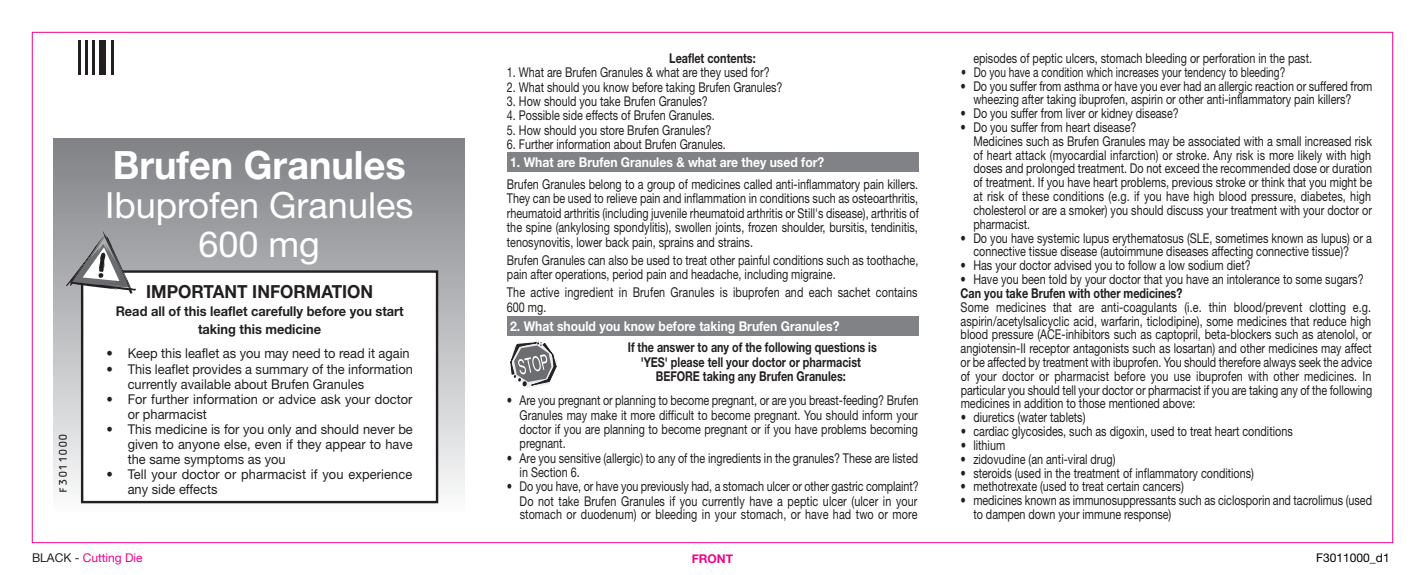
<style>
.page{position:relative;width:1425px;height:575px;background:#fff}
.page>*{position:absolute;margin:0;border:0;box-sizing:border-box;transform-origin:0 0}
.t1{font:700 39px "Helvetica Neue";color:#fff}
.t2{font:36px/39px "Helvetica Neue";color:#fff;text-align:center}
.t3{font:700 18px "Helvetica Neue";color:#231f20;scale:.95 1}
.t4{font:13.5px/13.8px "Helvetica Neue";color:#231f20;scale:.8 1}
.t5{font:13.5px/15px "Helvetica Neue";color:#231f20;scale:.95 1}
.t6{font:700 13.5px/14.4px "Helvetica Neue";color:#231f20;text-align:center;scale:.8 1}
.t7{font:700 13.5px "Helvetica Neue";color:#fff;scale:.9 1}
.t8{font:700 13.5px/18px "Helvetica Neue";color:#231f20;text-align:center;scale:.95 1}
.t9{font:13.5px "Helvetica Neue";color:#231f20;scale:.75 1}
.t10{font:12px "Helvetica Neue";color:#ed028c}
.t11{font:12px "Helvetica Neue";color:#000}
.t12{font:700 12px "Helvetica Neue";color:#ed028c}
.t13{font:10.5px "OCRB";color:#231f20}
.s1{color:#231f20}
</style>
<div class="page">
<div style="left:507px;top:152px;width:411px;height:19px;background:#808285"></div>
<div style="left:507px;top:316px;width:411px;height:19px;background:#808285"></div>
<div style="left:53px;top:138px;width:411px;height:373px;background:linear-gradient(to bottom,#808286,#f6f6f8)"></div>
<div style="left:82px;top:271px;width:355px;height:230px;background:#fff"></div>
<div style="left:81px;top:270px;width:357px;height:232px;border:2px solid #231f20"></div>
<svg style="left:66px;top:231px;width:70px;height:62px"></svg>
<svg style="left:510px;top:340px;width:47px;height:47px"></svg>
<hr style="left:78px;top:40px;width:2px;height:34px;background:#231f20">
<hr style="left:85px;top:40px;width:2px;height:34px;background:#231f20">
<hr style="left:92px;top:40px;width:3px;height:34px;background:#231f20">
<div style="left:100px;top:40px;width:6px;height:34px;background:#231f20"></div>
<hr style="left:111px;top:40px;width:2px;height:34px;background:#231f20">
<p class="t13" style="left:57px;top:493px;width:62px;rotate:-90deg">F3011000</p>
<h1 class="t1" style="left:113px;top:141px;width:294px">Brufen Granules</h1>
<h2 class="t2" style="left:105px;top:185px;width:310px">Ibuprofen Granules<br>600 mg</h2>
<h3 class="t3" style="left:146px;top:280px;width:240px">IMPORTANT INFORMATION</h3>
<p class="t8" style="left:116px;top:302px;width:305px">Read all of this leaflet carefully before you start taking this medicine</p>
<p class="t5" style="left:106px;top:345px;width:321px">• Keep this leaflet as you may need to read it again</p>
<p class="t5" style="left:128px;top:360px;width:302px;text-indent:-21px">• This leaflet provides a summary of the information currently available about Brufen Granules</p>
<p class="t5" style="left:128px;top:390px;width:301px;text-indent:-21px">• For further information or advice ask your doctor or pharmacist</p>
<p class="t5" style="left:128px;top:420px;width:301px;text-align:justify;text-indent:-21px">• This medicine is for you only and should never be given to anyone else, even if they appear to have the same symptoms as you</p>
<p class="t5" style="left:128px;top:465px;width:301px;text-indent:-21px">• Tell your doctor or pharmacist if you experience any side effects</p>
<p class="t6" style="left:669px;top:50px;width:109px">Leaflet contents:</p>
<p class="t4" style="left:507px;top:65px;width:330px">1. What are Brufen Granules &amp; what are they used for?</p>
<p class="t4" style="left:507px;top:80px;width:346px">2. What should you know before taking Brufen Granules?</p>
<p class="t4" style="left:507px;top:94px;width:253px">3. How should you take Brufen Granules?</p>
<p class="t4" style="left:507px;top:108px;width:261px">4. Possible side effects of Brufen Granules.</p>
<p class="t4" style="left:507px;top:123px;width:257px">5. How should you store Brufen Granules?</p>
<p class="t4" style="left:507px;top:137px;width:275px">6. Further information about Brufen Granules.</p>
<p class="t7" style="left:510px;top:153px;width:350px">1. What are Brufen Granules &amp; what are they used for?</p>
<p class="t4" style="left:507px;top:177px;width:516px;line-height:14.4px;text-align:justify">Brufen Granules belong to a group of medicines called anti-inflammatory pain killers.<br>They can be used to relieve pain and inflammation in conditions such as osteoarthritis, rheumatoid arthritis (including juvenile rheumatoid arthritis or Still's disease), arthritis of the spine (ankylosing spondylitis), swollen joints, frozen shoulder, bursitis, tendinitis, tenosynovitis, lower back pain, sprains and strains.</p>
<p class="t4" style="left:507px;top:252px;width:516px;line-height:14.4px">Brufen Granules can also be used to treat other painful conditions such as toothache, pain after operations, period pain and headache, including migraine.</p>
<p class="t4" style="left:507px;top:285px;width:515px;line-height:14.4px">The active ingredient in Brufen Granules is ibuprofen and each sachet contains<br>600 mg.</p>
<p class="t7" style="left:510px;top:317px;width:367px">2. What should you know before taking Brufen Granules?</p>
<p class="t6" style="left:628px;top:339px;width:313px">If the answer to any of the following questions is 'YES' please tell your doctor or pharmacist<br>BEFORE taking any Brufen Granules:</p>
<p class="t4" style="left:519px;top:392px;width:500px;line-height:14.4px;text-align:justify;text-indent:-13px">• Are you pregnant or planning to become pregnant, or are you breast-feeding? Brufen Granules may make it more difficult to become pregnant. You should inform your doctor if you are planning to become pregnant or if you have problems becoming pregnant.</p>
<p class="t4" style="left:519px;top:450px;width:500px;line-height:14.4px;text-indent:-13px">• Are you sensitive (allergic) to any of the ingredients in the granules? These are listed in Section 6.</p>
<p class="t4" style="left:519px;top:479px;width:500px;text-align:justify;text-indent:-13px">• Do you have, or have you previously had, a stomach ulcer or other gastric complaint?<br>Do not take Brufen Granules if you currently have a peptic ulcer (ulcer in your stomach or duodenum) or bleeding in your stomach, or have had two or more</p>
<p class="t4" style="left:973px;top:51px;width:425px">episodes of peptic ulcers, stomach bleeding or perforation in the past.</p>
<p class="t4" style="left:973px;top:78px;width:500px;text-indent:-13px">• Do you suffer from asthma or have you ever had an allergic reaction or suffered from wheezing after taking ibuprofen, aspirin or other anti-inflammatory pain killers?</p>
<p class="t4" style="left:960px;top:106px;width:274px">• Do you suffer from liver or kidney disease?</p>
<p class="t4" style="left:973px;top:120px;width:500px;text-indent:-13px">• Do you suffer from heart disease?<br>Medicines such as Brufen Granules may be associated with a small increased risk of heart attack (myocardial infarction) or stroke. Any risk is more likely with high doses and prolonged treatment. Do not exceed the recommended dose or duration of treatment. If you have heart problems, previous stroke or think that you might be at risk of these conditions (e.g. if you have high blood pressure, diabetes, high cholesterol or are a smoker) you should discuss your treatment with your doctor or pharmacist.</p>
<p class="t4" style="left:973px;top:230px;width:500px;text-indent:-13px">• Do you have systemic lupus erythematosus (SLE, sometimes known as lupus) or a connective tissue disease (autoimmune diseases affecting connective tissue)?</p>
<p class="t4" style="left:960px;top:258px;width:364px">• Has your doctor advised you to follow a low sodium diet?</p>
<p class="t4" style="left:960px;top:272px;width:505px">• Have you been told by your doctor that you have an intolerance to some sugars?</p>
<p class="t6" style="left:960px;top:285px;width:279px">Can you take Brufen with other medicines?</p>
<p class="t4" style="left:960px;top:299px;width:516px;text-align:justify">Some medicines that are anti-coagulants (i.e. thin blood/prevent clotting e.g. aspirin/acetylsalicyclic acid, warfarin, ticlodipine), some medicines that reduce high blood pressure (ACE-inhibitors such as captopril, beta-blockers such as atenolol, or angiotensin-II receptor antagonists such as losartan) and other medicines may affect or be affected by treatment with ibuprofen. You should therefore always seek the advice of your doctor or pharmacist before you use ibuprofen with other medicines. In particular you should tell your doctor or pharmacist if you are taking any of the following medicines in addition to those mentioned above:</p>
<p class="t4" style="left:960px;top:410px;width:157px">• diuretics (water tablets)</p>
<p class="t4" style="left:960px;top:423px;width:416px">• cardiac glycosides, such as digoxin, used to treat heart conditions</p>
<p class="t4" style="left:960px;top:437px;width:57px">• lithium</p>
<p class="t4" style="left:960px;top:451px;width:195px">• zidovudine (an anti-viral drug)</p>
<p class="t4" style="left:960px;top:465px;width:368px">• steroids (used in the treatment of inflammatory conditions)</p>
<p class="t4" style="left:960px;top:479px;width:280px">• methotrexate (used to treat certain cancers)</p>
<p class="t4" style="left:973px;top:492px;width:500px;text-indent:-13px">• medicines known as immunosuppressants such as ciclosporin and tacrolimus (used to dampen down your immune response)</p>
<p class="t9" style="left:961px;top:64px;width:434px">• Do you have a condition which increases your tendency to bleeding?</p>
<p class="t10" style="left:32px;top:550px;width:112px"><span class="s1">BLACK -</span> Cutting Die</p>
<p class="t12" style="left:692px;top:551px;width:43px">FRONT</p>
<p class="t11" style="left:1316px;top:550px;width:75px">F3011000_d1</p>
</div>
